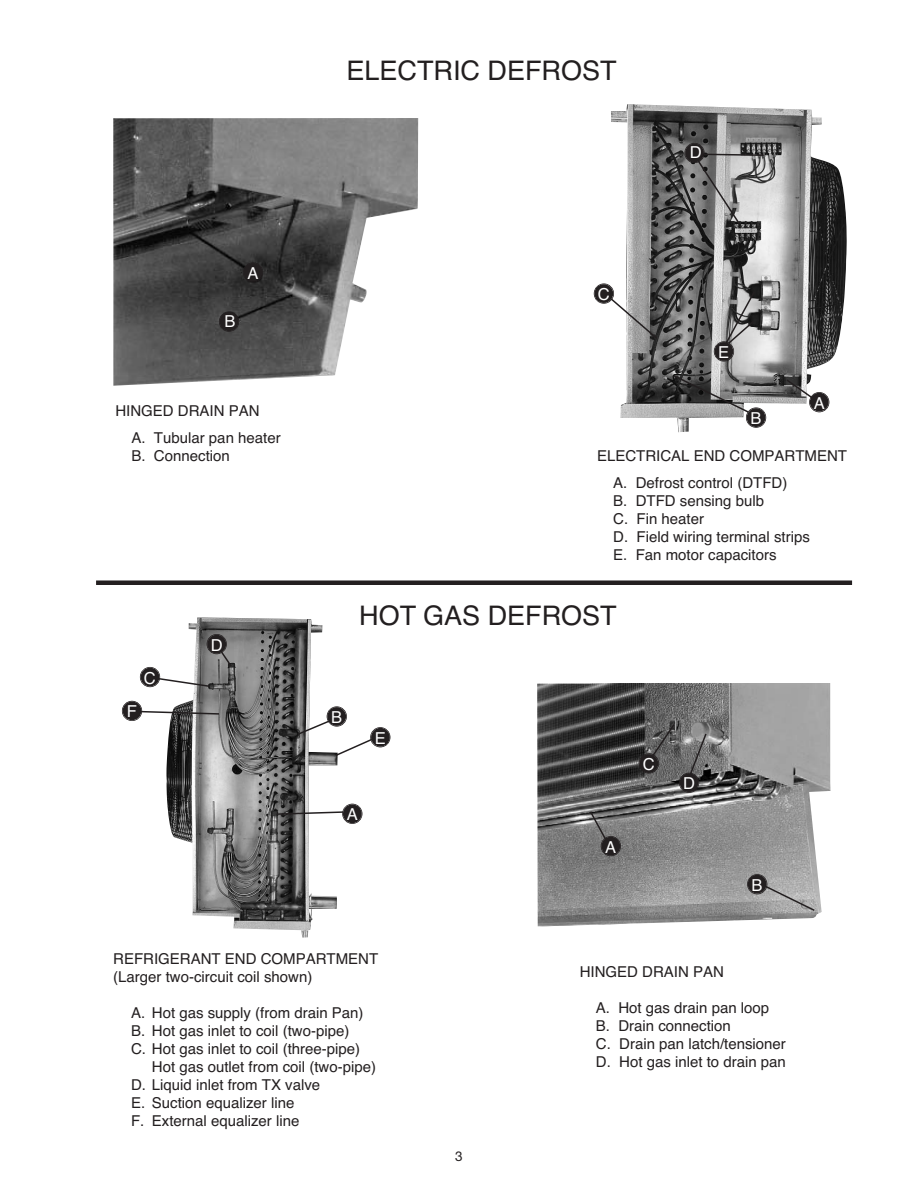
<style>
.page{position:relative;width:918px;height:1188px;background:#fff}
.page>*{position:absolute;margin:0;border:0;box-sizing:border-box;transform-origin:0 0}
.t1{font:27px "Helvetica";color:#231f20}
.t2{font:16.5px "Helvetica";color:#fff}
.t3{font:15px/18px "Helvetica";color:#231f20}
.t4{font:13.5px "Helvetica Neue";color:#231f20}
</style>
<div class="page">
<div style="left:96px;top:580px;width:756px;height:5px;background:#231f20"></div>
<img style="left:611px;top:104px;width:236px;height:328px">
<img style="left:166px;top:617px;width:172px;height:321px">
<img style="left:538px;top:683px;width:293px;height:244px">
<img style="left:113px;top:118px;width:305px;height:268px">
<div style="left:244px;top:263px;width:18px;height:19px;background:#231f20;border-radius:50%"></div>
<div style="left:243px;top:262px;width:20px;height:21px;border:2px solid #231f20;border-radius:50%"></div>
<div style="left:220px;top:312px;width:18px;height:19px;background:#231f20;border-radius:50%"></div>
<div style="left:219px;top:312px;width:20px;height:20px;border:2px solid #231f20;border-radius:50%"></div>
<div style="left:747px;top:408px;width:18px;height:19px;background:#231f20;border-radius:50%"></div>
<div style="left:746px;top:407px;width:20px;height:21px;border:2px solid #231f20;border-radius:50%"></div>
<div style="left:594px;top:284px;width:19px;height:19px;background:#231f20;border-radius:50%"></div>
<div style="left:594px;top:283px;width:20px;height:21px;border:2px solid #231f20;border-radius:50%"></div>
<div style="left:810px;top:393px;width:19px;height:18px;background:#231f20;border-radius:50%"></div>
<div style="left:809px;top:392px;width:20px;height:20px;border:2px solid #231f20;border-radius:50%"></div>
<div style="left:685px;top:144px;width:19px;height:18px;background:#231f20;border-radius:50%"></div>
<div style="left:684px;top:143px;width:21px;height:20px;border:2px solid #231f20;border-radius:50%"></div>
<div style="left:714px;top:342px;width:19px;height:19px;background:#231f20;border-radius:50%"></div>
<div style="left:714px;top:341px;width:20px;height:21px;border:2px solid #231f20;border-radius:50%"></div>
<svg style="left:695px;top:153px;width:70px;height:72px;background:#999"></svg>
<svg style="left:609px;top:297px;width:50px;height:43px"></svg>
<svg style="left:672px;top:374px;width:78px;height:40px;background:#737373"></svg>
<svg style="left:785px;top:378px;width:29px;height:22px"></svg>
<svg style="left:724px;top:290px;width:32px;height:55px;background:#8e8e8e"></svg>
<div style="left:343px;top:804px;width:19px;height:19px;background:#231f20;border-radius:50%"></div>
<div style="left:342px;top:804px;width:20px;height:20px;border:2px solid #231f20;border-radius:50%"></div>
<div style="left:327px;top:707px;width:19px;height:19px;background:#231f20;border-radius:50%"></div>
<div style="left:327px;top:706px;width:20px;height:21px;border:2px solid #231f20;border-radius:50%"></div>
<div style="left:141px;top:668px;width:18px;height:18px;background:#231f20;border-radius:50%"></div>
<div style="left:140px;top:667px;width:20px;height:20px;border:2px solid #231f20;border-radius:50%"></div>
<div style="left:207px;top:635px;width:19px;height:19px;background:#231f20;border-radius:50%"></div>
<div style="left:207px;top:634px;width:20px;height:20px;border:2px solid #231f20;border-radius:50%"></div>
<div style="left:371px;top:728px;width:19px;height:19px;background:#231f20;border-radius:50%"></div>
<div style="left:370px;top:727px;width:20px;height:20px;border:2px solid #231f20;border-radius:50%"></div>
<div style="left:123px;top:701px;width:18px;height:19px;background:#231f20;border-radius:50%"></div>
<div style="left:122px;top:701px;width:20px;height:20px;border:2px solid #231f20;border-radius:50%"></div>
<svg style="left:220px;top:650px;width:13px;height:18px"></svg>
<svg style="left:157px;top:677px;width:54px;height:11px"></svg>
<svg style="left:139px;top:710px;width:82px;height:5px"></svg>
<svg style="left:297px;top:719px;width:77px;height:38px"></svg>
<svg style="left:275px;top:811px;width:70px;height:5px"></svg>
<div style="left:639px;top:754px;width:19px;height:19px;background:#231f20;border-radius:50%"></div>
<div style="left:639px;top:753px;width:20px;height:21px;border:2px solid #231f20;border-radius:50%"></div>
<div style="left:680px;top:773px;width:19px;height:19px;background:#231f20;border-radius:50%"></div>
<div style="left:679px;top:773px;width:20px;height:20px;border:2px solid #231f20;border-radius:50%"></div>
<div style="left:601px;top:837px;width:19px;height:19px;background:#231f20;border-radius:50%"></div>
<div style="left:601px;top:836px;width:20px;height:20px;border:2px solid #231f20;border-radius:50%"></div>
<div style="left:748px;top:875px;width:19px;height:19px;background:#231f20;border-radius:50%"></div>
<div style="left:747px;top:874px;width:20px;height:20px;border:2px solid #231f20;border-radius:50%"></div>
<svg style="left:589px;top:810px;width:18px;height:31px"></svg>
<svg style="left:651px;top:723px;width:25px;height:35px"></svg>
<svg style="left:688px;top:732px;width:20px;height:44px"></svg>
<svg style="left:764px;top:885px;width:52px;height:27px"></svg>
<p class="t2" style="left:247px;top:267px;width:13px">A</p>
<p class="t2" style="left:225px;top:315px;width:13px">B</p>
<p class="t3" style="left:131px;top:400px;width:151px;line-height:26.2px;text-indent:-16px">HINGED DRAIN PAN<br>A. Tubular pan heater</p>
<p class="t3" style="left:131px;top:448px;width:100px">B. Connection</p>
<p class="t2" style="left:144px;top:672px;width:13px">C</p>
<p class="t2" style="left:127px;top:706px;width:12px">F</p>
<p class="t2" style="left:211px;top:639px;width:13px">D</p>
<h1 class="t1" style="left:347px;top:61px;width:271px">ELECTRIC DEFROST</h1>
<p class="t2" style="left:598px;top:288px;width:13px">C</p>
<p class="t2" style="left:690px;top:147px;width:13px">D</p>
<p class="t2" style="left:718px;top:346px;width:13px">E</p>
<p class="t2" style="left:750px;top:412px;width:13px">B</p>
<p class="t2" style="left:814px;top:397px;width:13px">A</p>
<p class="t3" style="left:613px;top:445px;width:235px;line-height:26.2px;text-indent:-16px">ELECTRICAL END COMPARTMENT<br>A. Defrost control (DTFD)</p>
<p class="t3" style="left:613px;top:493px;width:198px">B. DTFD sensing bulb<br>C. Fin heater<br>D. Field wiring terminal strips<br>E. Fan motor capacitors</p>
<h1 class="t1" style="left:359px;top:606px;width:259px">HOT GAS DEFROST</h1>
<p class="t2" style="left:331px;top:711px;width:13px">B</p>
<p class="t2" style="left:375px;top:732px;width:13px">E</p>
<p class="t2" style="left:347px;top:808px;width:13px">A</p>
<p class="t2" style="left:643px;top:758px;width:13px">C</p>
<p class="t2" style="left:605px;top:841px;width:13px">A</p>
<p class="t2" style="left:683px;top:777px;width:13px">D</p>
<p class="t2" style="left:752px;top:879px;width:13px">B</p>
<p class="t3" style="left:113px;top:952px;width:266px">REFRIGERANT END COMPARTMENT (Larger two-circuit coil shown)</p>
<p class="t3" style="left:131px;top:1006px;width:234px">A. Hot gas supply (from drain Pan)</p>
<p class="t3" style="left:131px;top:1024px;width:220px">B. Hot gas inlet to coil (two-pipe)</p>
<p class="t3" style="left:131px;top:1042px;width:231px">C. Hot gas inlet to coil (three-pipe)</p>
<p class="t3" style="left:152px;top:1060px;width:226px">Hot gas outlet from coil (two-pipe)</p>
<p class="t3" style="left:131px;top:1078px;width:191px">D. Liquid inlet from TX valve</p>
<p class="t3" style="left:131px;top:1096px;width:165px">E. Suction equalizer line</p>
<p class="t3" style="left:131px;top:1114px;width:170px">F. External equalizer line</p>
<p class="t4" style="left:455px;top:1151px;width:9px">3</p>
<p class="t3" style="left:580px;top:964px;width:146px">HINGED DRAIN PAN</p>
<p class="t3" style="left:596px;top:1000px;width:192px">A. Hot gas drain pan loop<br>B. Drain connection<br>C. Drain pan latch/tensioner<br>D. Hot gas inlet to drain pan</p>
</div>
